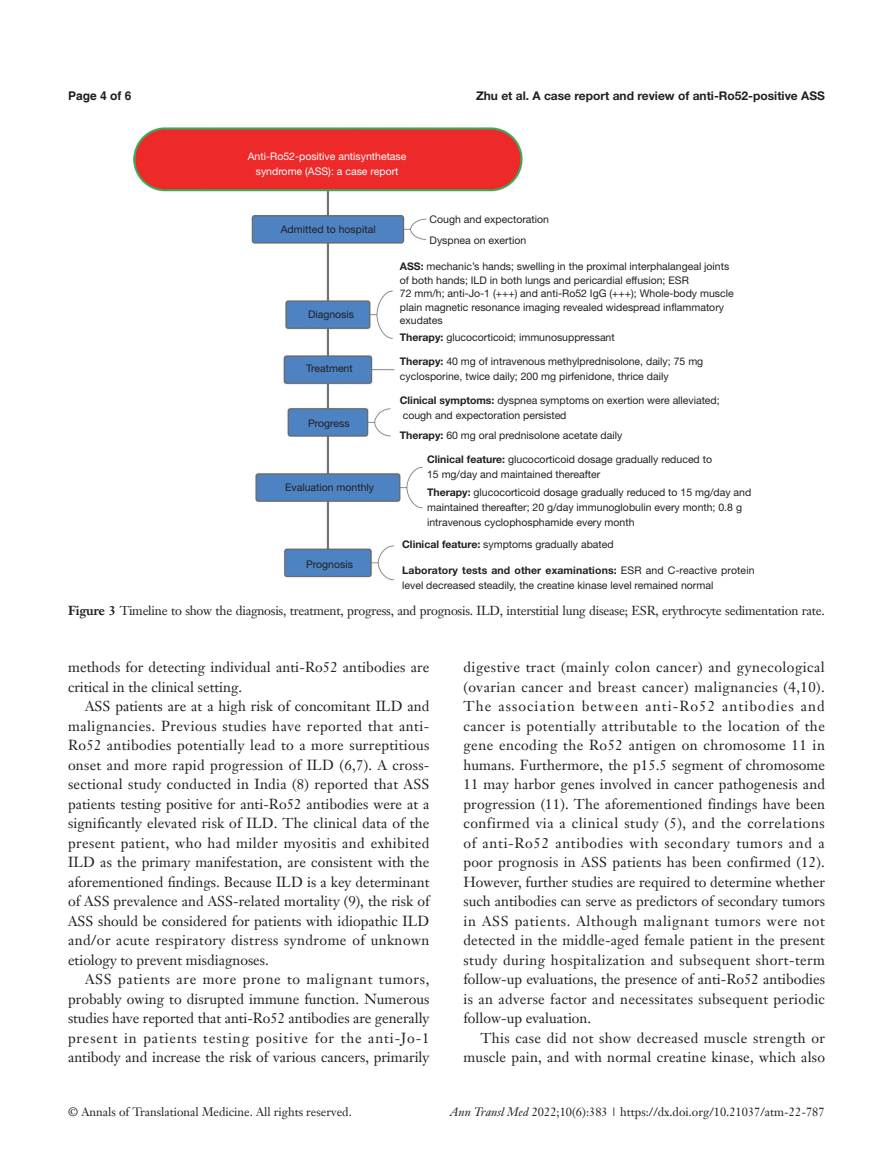
<style>
.page{position:relative;width:893px;height:1170px;background:#fff}
.page>*{position:absolute;margin:0;border:0;box-sizing:border-box;transform-origin:0 0}
.t1{font:14.25px/19.5px "Janson Text LT";letter-spacing:.005em;color:#231f20;text-align:justify}
.t2{font:12.75px "Janson Text LT";letter-spacing:-.02em;color:#231f20}
.t3{font:12px "Janson Text LT";color:#231f20}
.t4{font:700 12px "Helvetica Neue LT Pro";color:#231f20}
.t5{font:700 12px "Helvetica";color:#231f20}
.t6{font:10.5px/15px "Helvetica Neue LT Pro";color:#231f20}
.t7{font:10.5px "Helvetica Neue LT Pro";color:#fff}
.s1{font-weight:700}
.s2{font-style:italic}
</style>
<div class="page">
<img style="left:133px;top:128px;width:390px;height:453px">
<p class="t5" style="left:68px;top:88px;width:65px">Page 4 of 6</p>
<p class="t4" style="left:476px;top:88px;width:350px">Zhu et al. A case report and review of anti-Ro52-positive ASS</p>
<p class="t7" style="left:248px;top:150px;width:160px">Anti-Ro52-positive antisynthetase</p>
<p class="t7" style="left:256px;top:165px;width:144px">syndrome (ASS): a case report</p>
<p class="t6" style="left:281px;top:222px;width:96px">Admitted to hospital</p>
<p class="t6" style="left:308px;top:306px;width:48px">Diagnosis</p>
<p class="t6" style="left:306px;top:361px;width:48px">Treatment</p>
<p class="t6" style="left:308px;top:415px;width:43px">Progress</p>
<p class="t6" style="left:430px;top:211px;width:121px">Cough and expectoration</p>
<p class="t6" style="left:400px;top:259px;width:331px"><span class="s1">ASS:</span> mechanic’s hands; swelling in the proximal interphalangeal joints</p>
<p class="t6" style="left:400px;top:272px;width:291px">of both hands; ILD in both lungs and pericardial effusion; ESR</p>
<p class="t6" style="left:400px;top:286px;width:335px">72 mm/h; anti-Jo-1 (+++) and anti-Ro52 IgG (+++); Whole-body muscle</p>
<p class="t6" style="left:400px;top:299px;width:326px">plain magnetic resonance imaging revealed widespread inflammatory</p>
<p class="t6" style="left:400px;top:313px;width:44px">exudates</p>
<p class="t6" style="left:430px;top:232px;width:98px">Dyspnea on exertion</p>
<p class="t6" style="left:400px;top:329px;width:216px"><span class="s1">Therapy:</span> glucocorticoid; immunosuppressant</p>
<p class="t6" style="left:400px;top:353px;width:305px"><span class="s1">Therapy:</span> 40 mg of intravenous methylprednisolone, daily; 75 mg</p>
<p class="t6" style="left:400px;top:368px;width:270px">cyclosporine, twice daily; 200 mg pirfenidone, thrice daily</p>
<p class="t6" style="left:400px;top:392px;width:321px"><span class="s1">Clinical symptoms:</span> dyspnea symptoms on exertion were alleviated;</p>
<p class="t6" style="left:403px;top:407px;width:165px">cough and expectoration persisted</p>
<p class="t6" style="left:427px;top:452px;width:287px"><span class="s1">Clinical feature:</span> glucocorticoid dosage gradually reduced to</p>
<p class="t6" style="left:427px;top:467px;width:175px">15 mg/day and maintained thereafter</p>
<p class="t6" style="left:400px;top:427px;width:224px"><span class="s1">Therapy:</span> 60 mg oral prednisolone acetate daily</p>
<p class="t6" style="left:285px;top:479px;width:91px">Evaluation monthly</p>
<p class="t6" style="left:427px;top:485px;width:326px"><span class="s1">Therapy:</span> glucocorticoid dosage gradually reduced to 15 mg/day and</p>
<p class="t6" style="left:427px;top:500px;width:316px">maintained thereafter; 20 g/day immunoglobulin every month; 0.8 g</p>
<p class="t6" style="left:427px;top:515px;width:209px">intravenous cyclophosphamide every month</p>
<p class="t6" style="left:402px;top:562px;width:354px"><span class="s1">Laboratory tests and other examinations:</span> ESR and C-reactive protein level decreased steadily, the creatine kinase level remained normal</p>
<p class="t2" style="left:68px;top:603px;width:758px"><span class="s1">Figure 3</span> Timeline to show the diagnosis, treatment, progress, and prognosis. ILD, interstitial lung disease; ESR, erythrocyte sedimentation rate.</p>
<p class="t6" style="left:402px;top:537px;width:213px"><span class="s1">Clinical feature:</span> symptoms gradually abated</p>
<p class="t6" style="left:306px;top:556px;width:48px">Prognosis</p>
<p class="t1" style="left:68px;top:657px;width:363px">methods for detecting individual anti-Ro52 antibodies are critical in the clinical setting.</p>
<p class="t1" style="left:68px;top:696px;width:363px;text-indent:17px">ASS patients are at a high risk of concomitant ILD and malignancies. Previous studies have reported that anti-Ro52 antibodies potentially lead to a more surreptitious onset and more rapid progression of ILD (6,7). A cross&shy;sectional study conducted in India (8) reported that ASS patients testing positive for anti-Ro52 antibodies were at a significantly elevated risk of ILD. The clinical data of the present patient, who had milder myositis and exhibited ILD as the primary manifestation, are consistent with the aforementioned findings. Because ILD is a key determinant of ASS prevalence and ASS-related mortality (9), the risk of ASS should be considered for patients with idiopathic ILD and/or acute respiratory distress syndrome of unknown etiology to prevent misdiagnoses.</p>
<p class="t1" style="left:68px;top:969px;width:363px;text-indent:17px">ASS patients are more prone to malignant tumors, probably owing to disrupted immune function. Numerous studies have reported that anti-Ro52 antibodies are generally present in patients testing positive for the anti-Jo-1 antibody and increase the risk of various cancers, primarily</p>
<p class="t1" style="left:463px;top:657px;width:363px">digestive tract (mainly colon cancer) and gynecological (ovarian cancer and breast cancer) malignancies (4,10).<br>The association between anti-Ro52 antibodies and cancer is potentially attributable to the location of the gene encoding the Ro52 antigen on chromosome 11 in humans. Furthermore, the p15.5 segment of chromosome 11 may harbor genes involved in cancer pathogenesis and progression (11). The aforementioned findings have been confirmed via a clinical study (5), and the correlations of anti-Ro52 antibodies with secondary tumors and a poor prognosis in ASS patients has been confirmed (12).<br>However, further studies are required to determine whether such antibodies can serve as predictors of secondary tumors in ASS patients. Although malignant tumors were not detected in the middle-aged female patient in the present study during hospitalization and subsequent short-term follow-up evaluations, the presence of anti-Ro52 antibodies is an adverse factor and necessitates subsequent periodic follow-up evaluation.</p>
<p class="t1" style="left:463px;top:1027px;width:363px;text-align:right">This case did not show decreased muscle strength or muscle pain, and with normal creatine kinase, which also</p>
<p class="t3" style="left:68px;top:1104px;width:285px">© Annals of Translational Medicine. All rights reserved.</p>
<p class="t3" style="left:450px;top:1104px;width:376px"><span class="s2">Ann Transl Med</span> 2022;10(6):383 | https://dx.doi.org/10.21037/atm-22-787</p>
</div>
